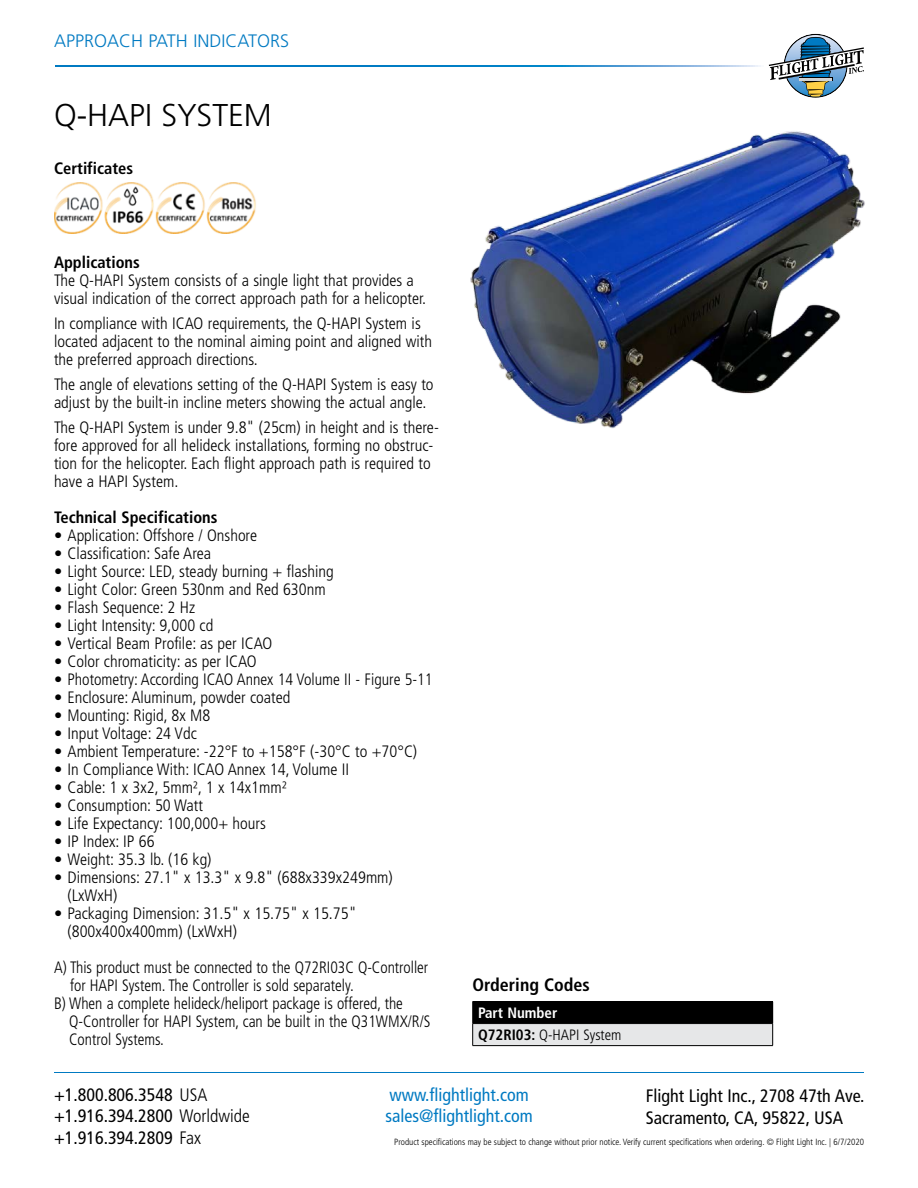
<style>
.page{position:relative;width:918px;height:1188px;background:#fff}
.page>*{position:absolute;margin:0;border:0;box-sizing:border-box;transform-origin:0 0}
.t1{font:300 31.5px "Frutiger LT Std";color:#000}
.t2{font:condensed 18px/21.6px "Frutiger LT Std";color:#000}
.t3{font:condensed 18px/21.6px "Frutiger LT Std";color:#007ac2}
.t4{font:300 18px "Frutiger LT Std";color:#007ac2}
.t5{font:700 condensed 18px "Frutiger LT Std";color:#000}
.t6{font:300 condensed 16.5px/18px "Frutiger LT Std";color:#000}
.t7{font:300 condensed 16.5px "Frutiger LT Std";color:#000;scale:.95 1}
.t8{font:700 condensed 16.5px "Frutiger LT Std";color:#000}
.t9{font:300 condensed 15px/22px "Frutiger LT Std";color:#000}
.t10{font:300 condensed 9px "Frutiger LT Std";color:#000}
.s1{font-weight:700;color:#fff}
.s2{font-weight:700}
.s3{font-weight:300}
</style>
<div class="page">
<img style="left:54px;top:182px;width:202px;height:52px">
<img style="left:470px;top:131px;width:395px;height:298px">
<div style="left:473px;top:1002px;width:300px;height:22px;background:#000"></div>
<div style="left:473px;top:1024px;width:300px;height:22px;background:#e6e7e8"></div>
<hr style="left:472px;top:1001px;width:301px;height:1px;background:#000">
<svg style="left:472px;top:1002px;width:1px;height:43px"></svg>
<svg style="left:772px;top:1023px;width:1px;height:22px"></svg>
<hr style="left:472px;top:1045px;width:301px;height:1px;background:#000">
<svg style="left:769px;top:34px;width:95px;height:64px"></svg>
<svg style="left:56px;top:66px;width:705px;height:1px"></svg>
<hr style="left:54px;top:1073px;width:810px;height:1px;background:#007ac2">
<p class="t4" style="left:54px;top:31px;width:237px">APPROACH PATH INDICATORS</p>
<h1 class="t1" style="left:54px;top:97px;width:219px">Q-HAPI SYSTEM</h1>
<p class="t8" style="left:54px;top:159px;width:81px">Certificates</p>
<p class="t8" style="left:54px;top:253px;width:87px">Applications</p>
<p class="t6" style="left:54px;top:272px;width:374px">The Q-HAPI System consists of a single light that provides a visual indication of the correct approach path for a helicopter.</p>
<p class="t6" style="left:54px;top:315px;width:380px">In compliance with ICAO requirements, the Q-HAPI System is located adjacent to the nominal aiming point and aligned with the preferred approach directions.</p>
<p class="t6" style="left:54px;top:375px;width:381px">The angle of elevations setting of the Q-HAPI System is easy to adjust by the built-in incline meters showing the actual angle.</p>
<p class="t6" style="left:54px;top:418px;width:386px">The Q-HAPI System is under 9.8" (25cm) in height and is there&shy;fore approved for all helideck installations, forming no obstruc&shy;tion for the helicopter. Each flight approach path is required to have a HAPI System.</p>
<p class="t8" style="left:54px;top:507px;width:165px">Technical Specifications</p>
<p class="t6" style="left:54px;top:526px;width:205px">• Application: Offshore / Onshore</p>
<p class="t6" style="left:54px;top:544px;width:159px">• Classification: Safe Area</p>
<p class="t6" style="left:54px;top:562px;width:281px">• Light Source: LED, steady burning + flashing</p>
<p class="t6" style="left:54px;top:580px;width:273px">• Light Color: Green 530nm and Red 630nm</p>
<p class="t6" style="left:54px;top:598px;width:143px">• Flash Sequence: 2 Hz</p>
<p class="t6" style="left:54px;top:616px;width:161px">• Light Intensity: 9,000 cd</p>
<p class="t6" style="left:54px;top:634px;width:220px">• Vertical Beam Profile: as per ICAO</p>
<p class="t6" style="left:54px;top:652px;width:204px">• Color chromaticity: as per ICAO</p>
<p class="t6" style="left:54px;top:670px;width:380px">• Photometry: According ICAO Annex 14 Volume II - Figure 5-11</p>
<p class="t6" style="left:54px;top:688px;width:238px">• Enclosure: Aluminum, powder coated</p>
<p class="t6" style="left:54px;top:706px;width:158px">• Mounting: Rigid, 8x M8</p>
<p class="t6" style="left:54px;top:724px;width:144px">• Input Voltage: 24 Vdc</p>
<p class="t6" style="left:54px;top:742px;width:365px">• Ambient Temperature: -22°F to +158°F (-30°C to +70°C)</p>
<p class="t6" style="left:54px;top:760px;width:297px">• In Compliance With: ICAO Annex 14, Volume II</p>
<p class="t6" style="left:54px;top:778px;width:234px">• Cable: 1 x 3x2, 5mm², 1 x 14x1mm²</p>
<p class="t6" style="left:54px;top:796px;width:151px">• Consumption: 50 Watt</p>
<p class="t6" style="left:54px;top:814px;width:213px">• Life Expectancy: 100,000+ hours</p>
<p class="t6" style="left:54px;top:832px;width:102px">• IP Index: IP 66</p>
<p class="t6" style="left:54px;top:850px;width:159px">• Weight: 35.3 lb. (16 kg)</p>
<p class="t6" style="left:67px;top:868px;width:327px;text-indent:-13px">• Dimensions: 27.1" x 13.3" x 9.8" (688x339x249mm) (LxWxH)</p>
<p class="t6" style="left:67px;top:904px;width:291px;text-indent:-13px">• Packaging Dimension: 31.5" x 15.75" x 15.75" (800x400x400mm) (LxWxH)</p>
<p class="t7" style="left:54px;top:957px;width:396px">A) This product must be connected to the Q72RI03C Q-Controller</p>
<p class="t7" style="left:70px;top:975px;width:300px">for HAPI System. The Controller is sold separately.</p>
<p class="t7" style="left:54px;top:993px;width:369px">B) When a complete helideck/heliport package is offered, the</p>
<p class="t7" style="left:69px;top:1011px;width:382px">Q-Controller for HAPI System, can be built in the Q31WMX/R/S</p>
<p class="t7" style="left:69px;top:1029px;width:101px">Control Systems.</p>
<p class="t5" style="left:472px;top:974px;width:119px">Ordering Codes</p>
<p class="t9" style="left:478px;top:1002px;width:145px"><span class="s1">Part Number<br></span><span class="s2">Q72RI03:</span> Q-HAPI System</p>
<p class="t2" style="left:54px;top:1084px;width:197px">+1.800.806.3548 <span class="s3">USA </span>+1.916.394.2800 <span class="s3">Worldwide </span>+1.916.394.2809 <span class="s3">Fax</span></p>
<p class="t3" style="left:385px;top:1084px;width:149px">www.flightlight.com sales@flightlight.com</p>
<p class="t2" style="left:646px;top:1085px;width:220px">Flight Light Inc., 2708 47th Ave.<br>Sacramento, CA, 95822, USA</p>
<p class="t10" style="left:394px;top:1137px;width:471px">Product specifications may be subject to change without prior notice. Verify current specifications when ordering. © Flight Light Inc. | 6/7/2020</p>
</div>
